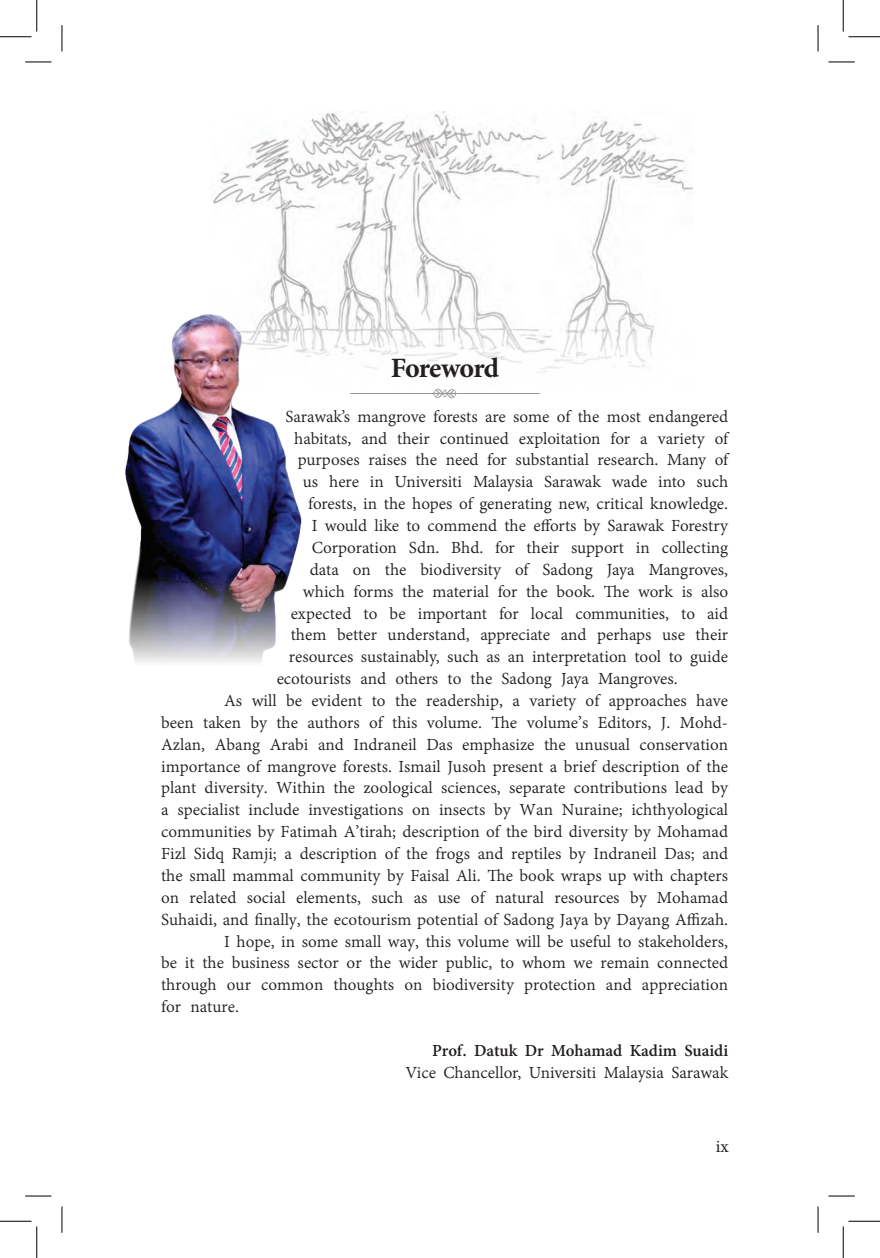
<style>
.page{position:relative;width:880px;height:1258px;background:#fff}
.page>*{position:absolute;margin:0;border:0;box-sizing:border-box;transform-origin:0 0}
.t1{font:700 28px "Minion Pro";letter-spacing:-.035em;color:#231f20}
.t2{font:18.38px "Adobe Devanagari";color:#231f20}
.t3{font:700 18.38px "Adobe Devanagari";color:#231f20}
.t4{font:17.5px "Minion Pro";color:#231f20}
.t5{font:15.4px "Adobe Devanagari";color:#959595}
</style>
<div class="page">
<img style="left:213px;top:111px;width:480px;height:265px">
<hr style="left:350px;top:393px;width:190px;height:1px;background:#959595">
<img style="left:125px;top:299px;width:217px;height:364px">
<svg style="left:25px;top:62px;width:26px;height:1px"></svg>
<svg style="left:828px;top:62px;width:27px;height:1px"></svg>
<svg style="left:25px;top:1196px;width:26px;height:1px"></svg>
<svg style="left:828px;top:1196px;width:27px;height:1px"></svg>
<svg style="left:62px;top:25px;width:1px;height:26px"></svg>
<svg style="left:62px;top:1206px;width:1px;height:27px"></svg>
<svg style="left:818px;top:25px;width:1px;height:26px"></svg>
<svg style="left:818px;top:1206px;width:1px;height:27px"></svg>
<hr style="left:0;top:36px;width:32px;height:1px;background:#000">
<hr style="left:848px;top:36px;width:32px;height:1px;background:#000">
<hr style="left:0;top:1221px;width:32px;height:1px;background:#000">
<hr style="left:848px;top:1221px;width:32px;height:1px;background:#000">
<hr style="left:36px;top:0;width:1px;height:32px;background:#000">
<hr style="left:36px;top:1226px;width:1px;height:32px;background:#000">
<hr style="left:843px;top:0;width:1px;height:32px;background:#000">
<hr style="left:843px;top:1226px;width:1px;height:32px;background:#000">
<h1 class="t1" style="left:391px;top:348px;width:110px">Foreword</h1>
<p class="t2" style="left:285px;top:406px;width:444px">Sarawak’s mangrove forests are some of the most endangered</p>
<p class="t2" style="left:294px;top:428px;width:435px">habitats, and their continued exploitation for a variety of</p>
<p class="t2" style="left:298px;top:450px;width:432px">purposes raises the need for substantial research. Many of</p>
<p class="t2" style="left:303px;top:471px;width:427px">us here in Universiti Malaysia Sarawak wade into such</p>
<p class="t2" style="left:308px;top:493px;width:421px">forests, in the hopes of generating new, critical knowledge.</p>
<p class="t2" style="left:312px;top:515px;width:418px">I would like to commend the efforts by Sarawak Forestry</p>
<p class="t2" style="left:312px;top:537px;width:418px">Corporation Sdn. Bhd. for their support in collecting</p>
<p class="t2" style="left:310px;top:559px;width:420px">data on the biodiversity of Sadong Jaya Mangroves,</p>
<p class="t2" style="left:303px;top:581px;width:427px">which forms the material for the book. The work is also</p>
<p class="t2" style="left:291px;top:603px;width:439px">expected to be important for local communities, to aid</p>
<p class="t2" style="left:291px;top:624px;width:439px">them better understand, appreciate and perhaps use their</p>
<p class="t2" style="left:289px;top:646px;width:441px">resources sustainably, such as an interpretation tool to guide</p>
<p class="t2" style="left:277px;top:668px;width:403px">ecotourists and others to the Sadong Jaya Mangroves.</p>
<p class="t2" style="left:224px;top:690px;width:506px">As will be evident to the readership, a variety of approaches have</p>
<p class="t2" style="left:161px;top:712px;width:568px">been taken by the authors of this volume. The volume’s Editors, J. Mohd-</p>
<p class="t2" style="left:161px;top:734px;width:568px">Azlan, Abang Arabi and Indraneil Das emphasize the unusual conservation</p>
<p class="t2" style="left:161px;top:756px;width:568px">importance of mangrove forests. Ismail Jusoh present a brief description of the</p>
<p class="t2" style="left:161px;top:778px;width:568px">plant diversity. Within the zoological sciences, separate contributions lead by</p>
<p class="t2" style="left:161px;top:799px;width:569px">a specialist include investigations on insects by Wan Nuraine; ichthyological</p>
<p class="t2" style="left:161px;top:821px;width:568px">communities by Fatimah A’tirah; description of the bird diversity by Mohamad</p>
<p class="t2" style="left:161px;top:843px;width:569px">Fizl Sidq Ramji; a description of the frogs and reptiles by Indraneil Das; and</p>
<p class="t2" style="left:161px;top:865px;width:568px">the small mammal community by Faisal Ali. The book wraps up with chapters</p>
<p class="t2" style="left:161px;top:887px;width:568px">on related social elements, such as use of natural resources by Mohamad</p>
<p class="t2" style="left:161px;top:909px;width:568px">Suhaidi, and finally, the ecotourism potential of Sadong Jaya by Dayang Affizah.</p>
<p class="t2" style="left:224px;top:931px;width:506px">I hope, in some small way, this volume will be useful to stakeholders,</p>
<p class="t2" style="left:161px;top:952px;width:568px">be it the business sector or the wider public, to whom we remain connected</p>
<p class="t2" style="left:161px;top:974px;width:569px">through our common thoughts on biodiversity protection and appreciation</p>
<p class="t2" style="left:161px;top:996px;width:79px">for nature.</p>
<p class="t3" style="left:432px;top:1040px;width:297px">Prof. Datuk Dr Mohamad Kadim Suaidi</p>
<p class="t2" style="left:406px;top:1062px;width:324px">Vice Chancellor, Universiti Malaysia Sarawak</p>
<p class="t5" style="left:460px;top:388px;width:8px;rotate:90deg">§</p>
<p class="t5" style="left:430px;top:399px;width:8px;rotate:-90deg">§</p>
<p class="t4" style="left:716px;top:1135px;width:14px">ix</p>
</div>
